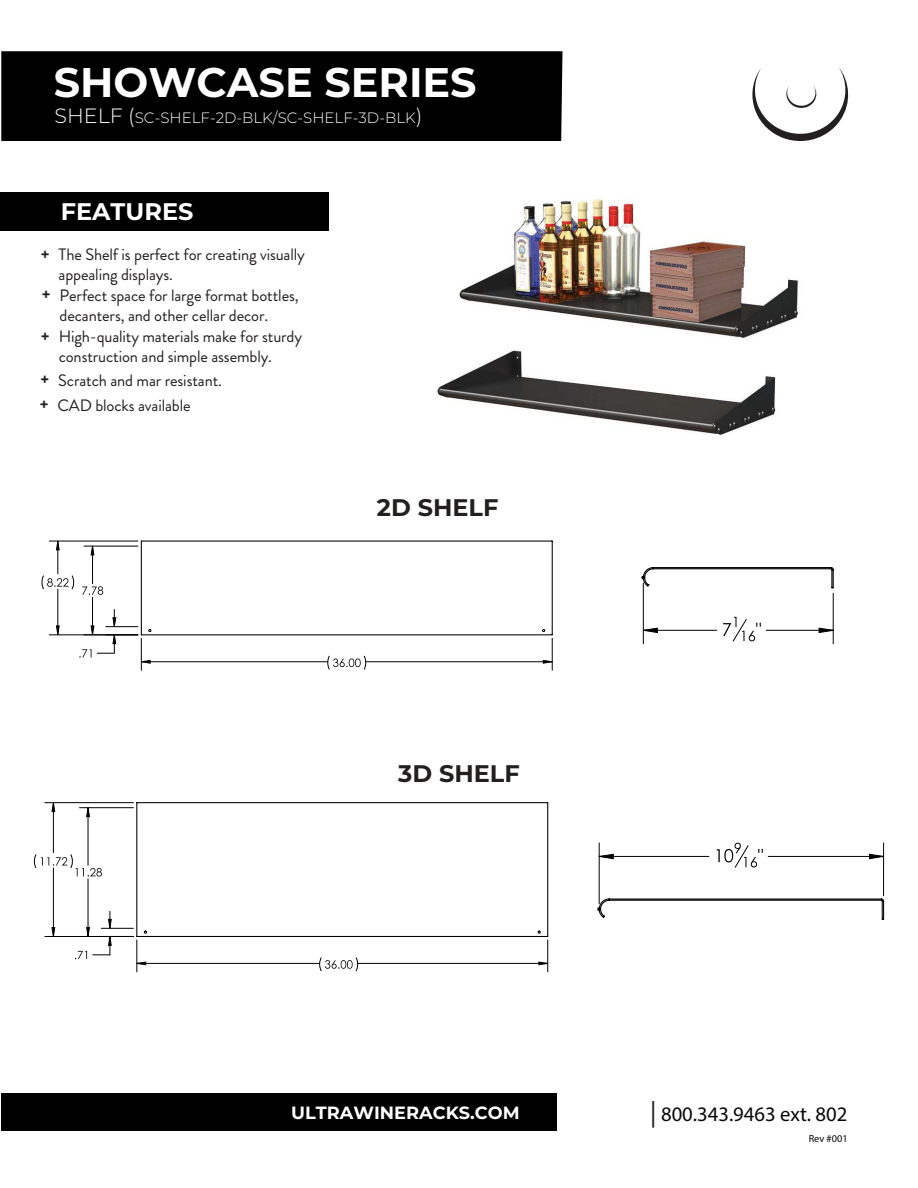
<style>
.page{position:relative;width:918px;height:1188px;background:#fff}
.page>*{position:absolute;margin:0;border:0;box-sizing:border-box;transform-origin:0 0}
.t1{font:700 41.4px "Montserrat";color:#fff}
.t2{font:700 24px "Montserrat";color:#221f1f}
.t3{font:700 24px "Montserrat";color:#fff}
.t4{font:20.7px "Myriad Pro";color:#090808}
.t5{font:700 17.7px "Montserrat";color:#fff}
.t6{font:16.5px/19.8px "Brandon Grotesque";letter-spacing:-.01em;color:#221f1f}
.t7{font:900 16.5px "Brandon Grotesque";color:#221f1f}
.t8{font:300 15px "Montserrat";color:#fff}
.t9{font:10.35px "Myriad Pro";color:#090808}
.s1{font-size:20.7px}
.s2{font-weight:900}
.s3{font-size:26.55px;color:#211e1f}
</style>
<div class="page">
<div style="left:1px;top:51px;width:561px;height:90px;background:#000"></div>
<div style="left:1px;top:1093px;width:556px;height:38px;background:#000"></div>
<svg style="left:752px;top:67px;width:96px;height:74px"></svg>
<div style="left:0;top:193px;width:328px;height:38px;background:#000"></div>
<svg style="left:136px;top:802px;width:413px;height:135px"></svg>
<svg style="left:34px;top:853px;width:68px;height:24px"></svg>
<svg style="left:319px;top:957px;width:39px;height:15px"></svg>
<hr style="left:88px;top:808px;width:1px;height:57px;background:#020203">
<hr style="left:88px;top:879px;width:1px;height:57px;background:#020203">
<hr style="left:79px;top:807px;width:54px;height:1px;background:#020203">
<hr style="left:101px;top:928px;width:32px;height:1px;background:#020203">
<hr style="left:53px;top:803px;width:1px;height:50px;background:#020203">
<hr style="left:53px;top:868px;width:1px;height:68px;background:#020203">
<hr style="left:45px;top:802px;width:88px;height:1px;background:#020203">
<hr style="left:45px;top:936px;width:88px;height:1px;background:#020203">
<hr style="left:137px;top:963px;width:183px;height:1px;background:#020203">
<hr style="left:358px;top:963px;width:190px;height:1px;background:#020203">
<hr style="left:136px;top:940px;width:1px;height:32px;background:#020203">
<hr style="left:547px;top:940px;width:1px;height:32px;background:#020203">
<svg style="left:86px;top:807px;width:4px;height:10px"></svg>
<svg style="left:75px;top:911px;width:37px;height:48px"></svg>
<svg style="left:51px;top:802px;width:5px;height:10px"></svg>
<svg style="left:51px;top:927px;width:5px;height:9px"></svg>
<svg style="left:136px;top:961px;width:11px;height:5px"></svg>
<svg style="left:538px;top:961px;width:11px;height:5px"></svg>
<svg style="left:597px;top:843px;width:288px;height:77px"></svg>
<svg style="left:140px;top:540px;width:413px;height:96px"></svg>
<svg style="left:82px;top:586px;width:21px;height:9px"></svg>
<svg style="left:41px;top:575px;width:33px;height:15px"></svg>
<svg style="left:327px;top:655px;width:39px;height:15px"></svg>
<hr style="left:92px;top:546px;width:1px;height:38px;background:#020203">
<hr style="left:92px;top:597px;width:1px;height:38px;background:#020203">
<hr style="left:84px;top:546px;width:54px;height:1px;background:#020203">
<hr style="left:106px;top:626px;width:32px;height:1px;background:#020203">
<hr style="left:57px;top:541px;width:1px;height:33px;background:#020203">
<hr style="left:57px;top:589px;width:1px;height:46px;background:#020203">
<hr style="left:49px;top:541px;width:89px;height:1px;background:#020203">
<hr style="left:49px;top:634px;width:89px;height:1px;background:#020203">
<hr style="left:141px;top:661px;width:187px;height:1px;background:#020203">
<hr style="left:366px;top:661px;width:186px;height:1px;background:#020203">
<hr style="left:141px;top:638px;width:1px;height:32px;background:#020203">
<hr style="left:552px;top:638px;width:1px;height:32px;background:#020203">
<svg style="left:90px;top:545px;width:5px;height:11px"></svg>
<svg style="left:79px;top:610px;width:38px;height:48px"></svg>
<svg style="left:56px;top:540px;width:4px;height:11px"></svg>
<svg style="left:56px;top:625px;width:4px;height:11px"></svg>
<svg style="left:140px;top:660px;width:11px;height:4px"></svg>
<svg style="left:543px;top:660px;width:10px;height:4px"></svg>
<hr style="left:643px;top:583px;width:1px;height:61px;background:#020203">
<hr style="left:833px;top:593px;width:1px;height:51px;background:#020203">
<svg style="left:641px;top:567px;width:193px;height:75px"></svg>
<img style="left:459px;top:197px;width:339px;height:141px">
<img style="left:437px;top:350px;width:339px;height:85px">
<h1 class="t1" style="left:54px;top:58px;width:424px">SHOWCASE SERIES</h1>
<p class="t8" style="left:54px;top:110px;width:369px"><span class="s1">SHELF (</span>SC-SHELF-2D-BLK/SC-SHELF-3D-BLK<span class="s1">)</span></p>
<h2 class="t3" style="left:61px;top:197px;width:134px">FEATURES</h2>
<p class="t7" style="left:41px;top:244px;width:10px">+</p>
<p class="t7" style="left:42px;top:285px;width:10px">+</p>
<p class="t6" style="left:59px;top:247px;width:248px">The Shelf is perfect for creating visually appealing displays.</p>
<p class="t6" style="left:60px;top:288px;width:241px">Perfect space for large format bottles, decanters, and other cellar decor.</p>
<p class="t6" style="left:59px;top:329px;width:245px">High-quality materials make for sturdy construction and simple assembly.</p>
<p class="t7" style="left:41px;top:326px;width:10px">+</p>
<p class="t6" style="left:40px;top:370px;width:184px;line-height:25px"><span class="s2">+</span> Scratch and mar resistant. <span class="s2">+</span> CAD blocks available</p>
<h2 class="t2" style="left:377px;top:493px;width:123px">2D SHELF</h2>
<h2 class="t2" style="left:398px;top:759px;width:123px">3D SHELF</h2>
<p class="t5" style="left:291px;top:1102px;width:230px">ULTRAWINERACKS.COM</p>
<p class="t4" style="left:650px;top:1105px;width:199px"><span class="s3">|</span> 800.343.9463 ext. 802</p>
<p class="t9" style="left:809px;top:1134px;width:40px">Rev #001</p>
</div>
